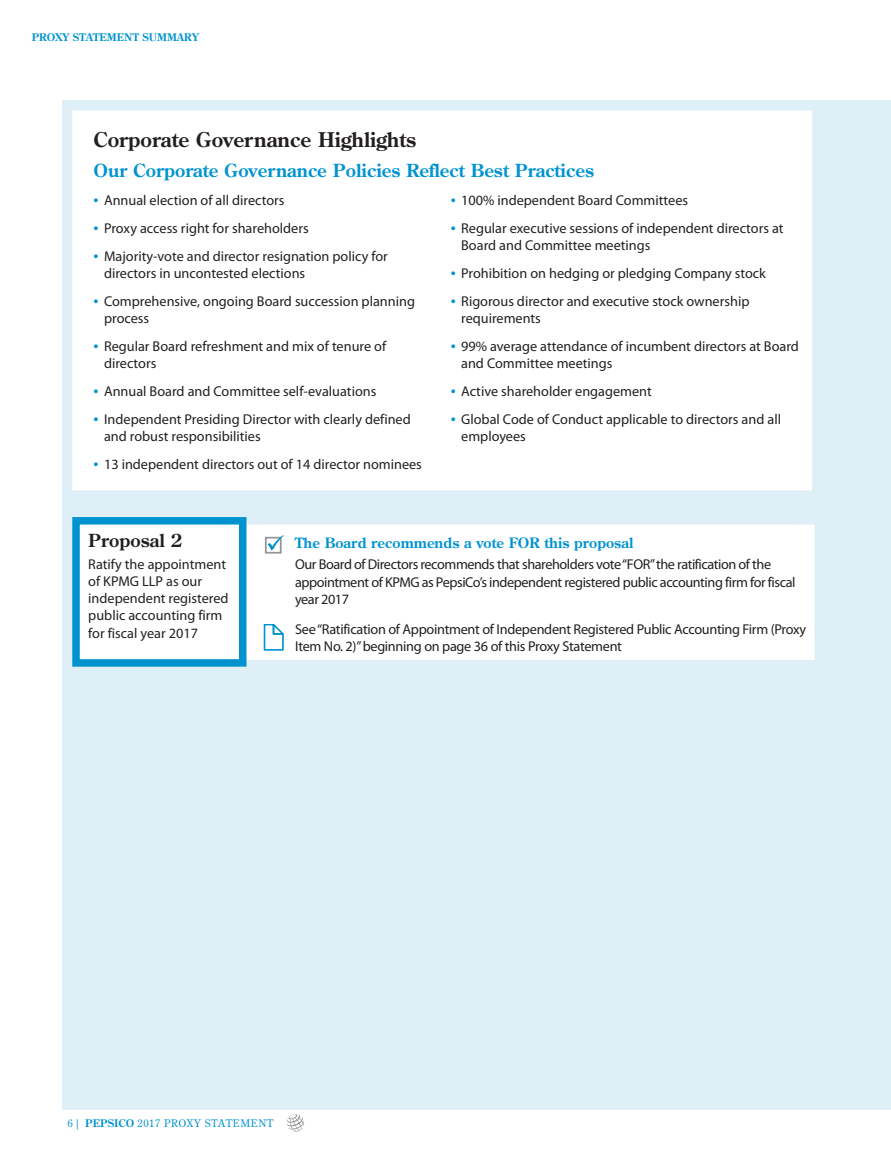
<style>
.page{position:relative;width:891px;height:1161px;background:#fff}
.page>*{position:absolute;margin:0;border:0;box-sizing:border-box;transform-origin:0 0}
.t1{font:700 20.25px "Century Old Style Std";color:#231f20}
.t2{font:700 18px "Century Old Style Std";color:#0093d0}
.t3{font:700 18px "Century Old Style Std";color:#231f20}
.t4{font:14.25px/17.2px "Myriad Pro";color:#231f20}
.t5{font:14.25px/17.2px "Myriad Pro";letter-spacing:-.03em;color:#231f20}
.t6{font:14.25px/17.2px "Myriad Pro";letter-spacing:-.02em;color:#231f20}
.t7{font:700 14.25px "Century Old Style Std";color:#0093d0}
.t8{font:10.5px "Century Old Style Std";letter-spacing:.055em;color:#0093d0}
.t9{font:700 10.5px "Century Old Style Std";color:#0093d0}
.s1{font-size:18px;color:#0093d0}
.s2{font-weight:700}
</style>
<div class="page">
<svg style="left:287px;top:1114px;width:17px;height:18px"></svg>
<div style="left:63px;top:100px;width:828px;height:1010px;background:#dfeff8"></div>
<div style="left:72px;top:111px;width:740px;height:379px;background:#fff"></div>
<div style="left:246px;top:525px;width:568px;height:135px;background:#fff"></div>
<div style="left:265px;top:537px;width:17px;height:17px;border:2px solid #939598"></div>
<svg style="left:268px;top:535px;width:16px;height:16px"></svg>
<svg style="left:264px;top:624px;width:20px;height:26px"></svg>
<div style="left:76px;top:521px;width:167px;height:142px;background:#fff"></div>
<div style="left:72px;top:517px;width:174px;height:150px;border:8px solid #0093d0"></div>
<p class="t9" style="left:32px;top:31px;width:57px">Proxy Statement</p>
<p class="t9" style="left:142px;top:31px;width:16px">Summary</p>
<h1 class="t1" style="left:94px;top:127px;width:324px">Corporate Governance Highlights</h1>
<p class="t2" style="left:94px;top:159px;width:502px">Our Corporate Governance Policies Reflect Best Practices</p>
<p class="t4" style="left:94px;top:191px;width:193px"><span class="s1">•</span> Annual election of all directors</p>
<p class="t4" style="left:94px;top:219px;width:217px"><span class="s1">•</span> Proxy access right for shareholders</p>
<p class="t4" style="left:104px;top:247px;width:285px;text-indent:-10px"><span class="s1">•</span> Majority-vote and director resignation policy for directors in uncontested elections</p>
<p class="t4" style="left:104px;top:292px;width:312px;text-indent:-10px"><span class="s1">•</span> Comprehensive, ongoing Board succession planning process</p>
<p class="t4" style="left:104px;top:337px;width:284px;text-indent:-10px"><span class="s1">•</span> Regular Board refreshment and mix of tenure of directors</p>
<p class="t4" style="left:94px;top:383px;width:284px"><span class="s1">•</span> Annual Board and Committee self-evaluations</p>
<p class="t4" style="left:104px;top:410px;width:308px;text-indent:-10px"><span class="s1">•</span> Independent Presiding Director with clearly defined and robust responsibilities</p>
<p class="t4" style="left:94px;top:456px;width:330px"><span class="s1">•</span> 13 independent directors out of 14 director nominees</p>
<p class="t4" style="left:451px;top:191px;width:239px"><span class="s1">•</span> 100% independent Board Committees</p>
<p class="t4" style="left:461px;top:219px;width:324px;text-indent:-10px"><span class="s1">•</span> Regular executive sessions of independent directors at<br>Board and Committee meetings</p>
<p class="t4" style="left:451px;top:264px;width:317px"><span class="s1">•</span> Prohibition on hedging or pledging Company stock</p>
<p class="t4" style="left:461px;top:292px;width:290px;text-indent:-10px"><span class="s1">•</span> Rigorous director and executive stock ownership requirements</p>
<p class="t4" style="left:461px;top:337px;width:339px;text-indent:-10px"><span class="s1">•</span> 99% average attendance of incumbent directors at Board and Committee meetings</p>
<p class="t4" style="left:451px;top:383px;width:203px"><span class="s1">•</span> Active shareholder engagement</p>
<p class="t4" style="left:461px;top:410px;width:321px;text-indent:-10px"><span class="s1">•</span> Global Code of Conduct applicable to directors and all employees</p>
<p class="t3" style="left:88px;top:528px;width:96px">Proposal 2</p>
<p class="t4" style="left:88px;top:555px;width:142px">Ratify the appointment of KPMG LLP as our independent registered public accounting firm for fiscal year 2017</p>
<p class="t3" style="left:89px;top:531px;width:96px">Proposal 2</p>
<p class="t4" style="left:89px;top:557px;width:142px">Ratify the appointment of KPMG LLP as our independent registered public accounting firm for fiscal year 2017</p>
<p class="t7" style="left:295px;top:533px;width:340px">The Board recommends a vote FOR this proposal</p>
<p class="t5" style="left:295px;top:556px;width:502px">Our Board of Directors recommends that shareholders vote “FOR” the ratification of the appointment of KPMG as PepsiCo’s independent registered public accounting firm for fiscal year 2017</p>
<p class="t6" style="left:295px;top:620px;width:513px">See “Ratification of Appointment of Independent Registered Public Accounting Firm (Proxy<br>Item No. 2)” beginning on page 36 of this Proxy Statement</p>
<p class="t8" style="left:67px;top:1116px;width:208px">6 | <span class="s2">PEPSICO</span> 2017 PROXY STATEMENT</p>
</div>
